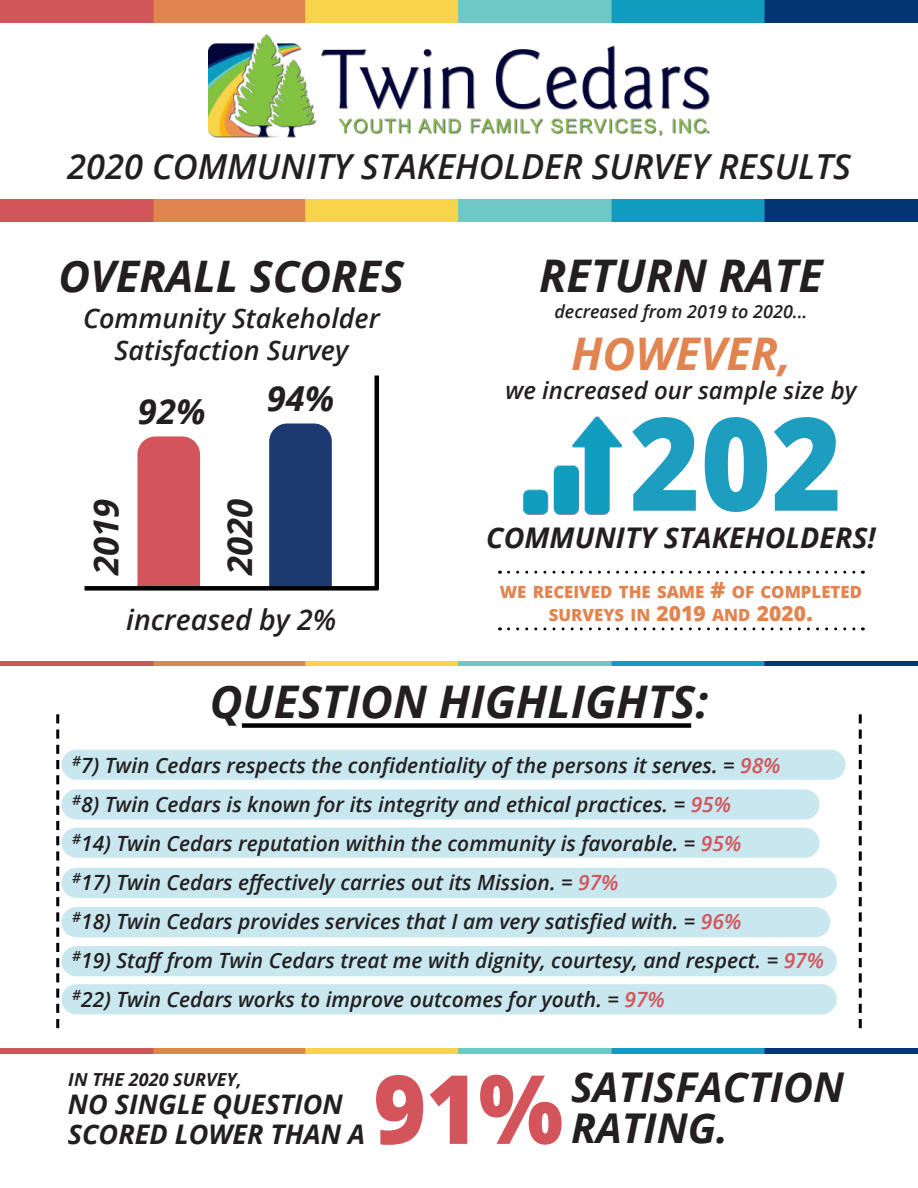
<style>
.page{position:relative;width:918px;height:1188px;background:#fff}
.page>*{position:absolute;margin:0;border:0;box-sizing:border-box;transform-origin:0 0}
.t1{font:800 129.3px "Open Sans";color:#1d9dc0;scale:.93 1}
.t2{font:800 95.7px "Open Sans";color:#d4545b;scale:.93 1}
.t3{font:italic 700 45px "Open Sans";color:#231f20}
.t4{font:italic 700 45px "Open Sans";color:#e2844f}
.t5{font:italic 700 43.5px "Open Sans";color:#231f20}
.t6{font:italic 700 41.1px/41.1px "Open Sans";color:#231f20}
.t7{font:italic 600 34.5px "Open Sans";color:#231f20}
.t8{font:italic 700 34.5px "Open Sans";color:#231f20}
.t9{font:italic 700 28.5px "Open Sans";color:#231f20}
.t10{font:italic 600 28.5px "Open Sans";color:#231f20}
.t11{font:italic 600 27px/32.4px "Open Sans";color:#231f20;text-align:center}
.t12{font:italic 700 27px/30px "Open Sans";color:#231f20}
.t13{font:italic 600 24px "Open Sans";color:#231f20}
.t14{font:italic 600 21px/39px "Open Sans";color:#231f20}
.t15{font:italic 600 18px "Open Sans";color:#231f20}
.t16{font:italic 700 18px "Open Sans";color:#231f20}
.t17{font:800 16.8px/22.5px "Open Sans";color:#e2844f;text-align:center}
.s1{font-size:22.5px}
.s2{font-size:21px}
.s3{font-size:24px}
.s4{color:#d4545b}
</style>
<div class="page">
<img style="left:208px;top:35px;width:502px;height:103px">
<img style="left:0;top:0;width:918px;height:22px">
<img style="left:0;top:199px;width:918px;height:22px">
<div style="left:137px;top:436px;width:63px;height:168px;background:#d4545b;border-radius:18px"></div>
<div style="left:269px;top:423px;width:63px;height:181px;background:#1d3a70;border-radius:18px"></div>
<hr style="left:375px;top:375px;width:4px;height:215px;background:#000">
<div style="left:131px;top:587px;width:204px;height:21px;background:#fff"></div>
<div style="left:85px;top:586px;width:293px;height:5px;background:#000"></div>
<img style="left:522px;top:416px;width:100px;height:99px">
<svg style="left:509px;top:571px;width:354px;height:3px"></svg>
<svg style="left:509px;top:627px;width:354px;height:3px"></svg>
<div style="left:61px;top:984px;width:776px;height:30px;background:#c8e7ef;border-radius:15px"></div>
<div style="left:61px;top:946px;width:776px;height:30px;background:#c8e7ef;border-radius:15px"></div>
<div style="left:61px;top:907px;width:769px;height:30px;background:#c8e7ef;border-radius:15px"></div>
<div style="left:61px;top:868px;width:776px;height:30px;background:#c8e7ef;border-radius:15px"></div>
<div style="left:61px;top:828px;width:759px;height:30px;background:#c8e7ef;border-radius:15px"></div>
<div style="left:61px;top:789px;width:759px;height:31px;background:#c8e7ef;border-radius:15px"></div>
<div style="left:61px;top:750px;width:785px;height:30px;background:#c8e7ef;border-radius:15px"></div>
<svg style="left:56px;top:714px;width:3px;height:314px"></svg>
<svg style="left:859px;top:714px;width:3px;height:314px"></svg>
<div style="left:242px;top:723px;width:449px;height:5px;background:#000"></div>
<img style="left:0;top:661px;width:918px;height:5px">
<img style="left:0;top:1049px;width:918px;height:4px">
<h3 class="t7" style="left:67px;top:153px;width:785px">2020 COMMUNITY STAKEHOLDER SURVEY RESULTS</h3>
<h3 class="t5" style="left:59px;top:260px;width:347px">OVERALL SCORES</h3>
<p class="t11" style="left:83px;top:304px;width:298px">Community Stakeholder<br>Satisfaction Survey</p>
<h3 class="t8" style="left:138px;top:399px;width:69px">92%</h3>
<h3 class="t8" style="left:267px;top:386px;width:69px">94%</h3>
<h3 class="t8" style="left:93px;top:575px;width:78px;rotate:-90deg">2019</h3>
<h3 class="t8" style="left:227px;top:575px;width:78px;rotate:-90deg">2020</h3>
<h3 class="t10" style="left:126px;top:608px;width:212px">increased by 2%</h3>
<h3 class="t3" style="left:539px;top:260px;width:285px">RETURN RATE</h3>
<p class="t15" style="left:554px;top:304px;width:254px">decreased from 2019 to 2020...</p>
<h3 class="t4" style="left:571px;top:337px;width:221px">HOWEVER,</h3>
<p class="t13" style="left:505px;top:380px;width:353px">we increased our sample size by</p>
<h1 class="t1" style="left:630px;top:390px;width:230px">202</h1>
<h3 class="t9" style="left:486px;top:527px;width:391px">COMMUNITY STAKEHOLDERS!</h3>
<p class="t17" style="left:500px;top:581px;width:364px">WE RECEIVED THE SAME <span class="s1">#</span> OF COMPLETED<br>SURVEYS IN <span class="s2">2019</span> AND <span class="s2">2020</span><span class="s3">.</span></p>
<h3 class="t3" style="left:210px;top:685px;width:500px">QUESTION HIGHLIGHTS:</h3>
<p class="t14" style="left:72px;top:745px;width:753px"><sup>#</sup>7) Twin Cedars respects the confidentiality of the persons it serves. = <span class="s4">98%<br></span><sup>#</sup>8) Twin Cedars is known for its integrity and ethical practices. = <span class="s4">95%<br></span><sup>#</sup>14) Twin Cedars reputation within the community is favorable. = <span class="s4">95%<br></span><sup>#</sup>17) Twin Cedars effectively carries out its Mission. = <span class="s4">97%<br></span><sup>#</sup>18) Twin Cedars provides services that I am very satisfied with. = <span class="s4">96%<br></span><sup>#</sup>19) Staff from Twin Cedars treat me with dignity, courtesy, and respect. = <span class="s4">97% </span><sup>#</sup>22) Twin Cedars works to improve outcomes for youth. = <span class="s4">97%</span></p>
<p class="t16" style="left:68px;top:1073px;width:175px">IN THE 2020 SURVEY,</p>
<h3 class="t6" style="left:571px;top:1070px;width:275px">SATISFACTION<br>RATING.</h3>
<h2 class="t2" style="left:374px;top:1055px;width:205px">91%</h2>
<p class="t12" style="left:68px;top:1091px;width:299px">NO SINGLE QUESTION<br>SCORED LOWER THAN A</p>
</div>
